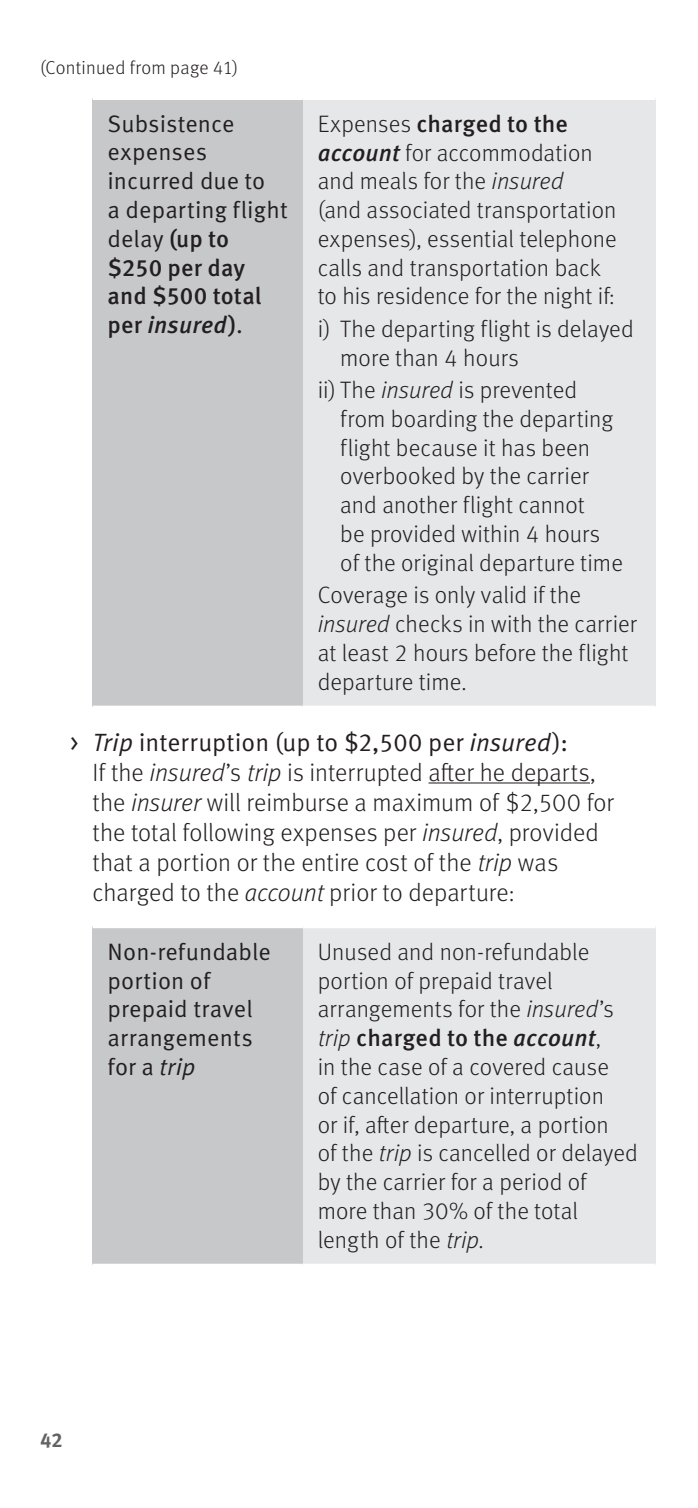
<style>
.page{position:relative;width:698px;height:1508px;background:#fff}
.page>*{position:absolute;margin:0;border:0;box-sizing:border-box;transform-origin:0 0}
.t1{font:300 25px/30px "Meta OT";color:#231f20}
.t2{font:25px "Meta OT Norm";color:#231f20}
.t3{font:300 23.75px/28.8px "Meta OT";letter-spacing:.005em;color:#231f20}
.t4{font:23.75px/28.8px "Meta OT Norm";letter-spacing:.005em;color:#231f20}
.t5{font:500 23.75px/28.8px "Meta OT";letter-spacing:.005em;color:#231f20}
.t6{font:700 20px "Meta OT";color:#636366}
.t7{font:300 18.75px "Meta OT";letter-spacing:.015em;color:#231f20}
.s1{font-weight:500}
.s2{font-weight:500;font-style:italic}
.s3{font-style:italic}
.s4{font-family:"Meta OT Norm Ita"}
.s5{font-family:"Meta OT";font-weight:500}
.s6{font-family:"Meta OT Norm";font-weight:400}
</style>
<div class="page">
<hr style="left:428px;top:782px;width:162px;height:1px;background:#231f20">
<div style="left:92px;top:99px;width:210px;height:608px;background:#c7c8ca"></div>
<div style="left:302px;top:99px;width:353px;height:608px;background:#e6e7e9"></div>
<hr style="left:92px;top:98px;width:210px;height:2px;background:#fff">
<hr style="left:302px;top:98px;width:353px;height:2px;background:#fff">
<hr style="left:92px;top:705px;width:210px;height:3px;background:#fff">
<hr style="left:302px;top:705px;width:353px;height:3px;background:#fff">
<div style="left:92px;top:927px;width:210px;height:338px;background:#c7c8ca"></div>
<div style="left:302px;top:927px;width:353px;height:338px;background:#e6e7e9"></div>
<hr style="left:92px;top:925px;width:210px;height:3px;background:#fff">
<hr style="left:302px;top:925px;width:353px;height:3px;background:#fff">
<hr style="left:92px;top:1263px;width:210px;height:3px;background:#fff">
<hr style="left:302px;top:1263px;width:353px;height:3px;background:#fff">
<p class="t7" style="left:40px;top:57px;width:200px">(Continued from page 41)</p>
<p class="t3" style="left:317px;top:110px;width:300px">Expenses <span class="s1">charged to the </span><span class="s2">account</span> for accommodation and meals for the <span class="s3">insured<br></span>(and associated transportation expenses), essential telephone calls and transportation back to his residence for the night if:</p>
<p class="t3" style="left:340px;top:315px;width:295px;text-indent:-22px">i) The departing flight is delayed more than 4 hours</p>
<p class="t3" style="left:340px;top:376px;width:284px;text-indent:-23px">ii) The <span class="s3">insured</span> is prevented from boarding the departing flight because it has been overbooked by the carrier and another flight cannot<br>be provided within 4 hours of the original departure time</p>
<p class="t3" style="left:318px;top:581px;width:321px">Coverage is only valid if the <span class="s3">insured</span> checks in with the carrier at least 2 hours before the flight departure time.</p>
<p class="t2" style="left:70px;top:727px;width:499px">&gt; <span class="s4">Trip</span> interruption (up to $2,500 per <span class="s4">insured</span>):</p>
<p class="t1" style="left:93px;top:757px;width:523px">If the <span class="s3">insured</span>’s <span class="s3">trip</span> is interrupted after he departs, the <span class="s3">insurer</span> will reimburse a maximum of $2,500 for the total following expenses per <span class="s3">insured</span>, provided that a portion or the entire cost of the <span class="s3">trip</span> was charged to the <span class="s3">account</span> prior to departure:</p>
<p class="t4" style="left:108px;top:937px;width:165px">Non-refundable portion of prepaid travel arrangements for a <span class="s4">trip</span></p>
<p class="t3" style="left:317px;top:937px;width:322px">Unused and non-refundable portion of prepaid travel arrangements for the <span class="s3">insured</span>’s <span class="s3">trip</span> <span class="s1">charged to the</span> <span class="s2">account</span>,<br>in the case of a covered cause<br>of cancellation or interruption<br>or if, after departure, a portion<br>of the <span class="s3">trip</span> is cancelled or delayed by the carrier for a period of more than 30% of the total length of the <span class="s3">trip</span>.</p>
<p class="t4" style="left:108px;top:109px;width:182px">Subsistence expenses incurred due to<br>a departing flight delay <span class="s5">(up to</span></p>
<p class="t5" style="left:108px;top:253px;width:155px">$250 per day and $500 total per <span class="s3">insured</span>)<span class="s6">.</span></p>
<p class="t6" style="left:40px;top:1427px;width:24px">42</p>
</div>
